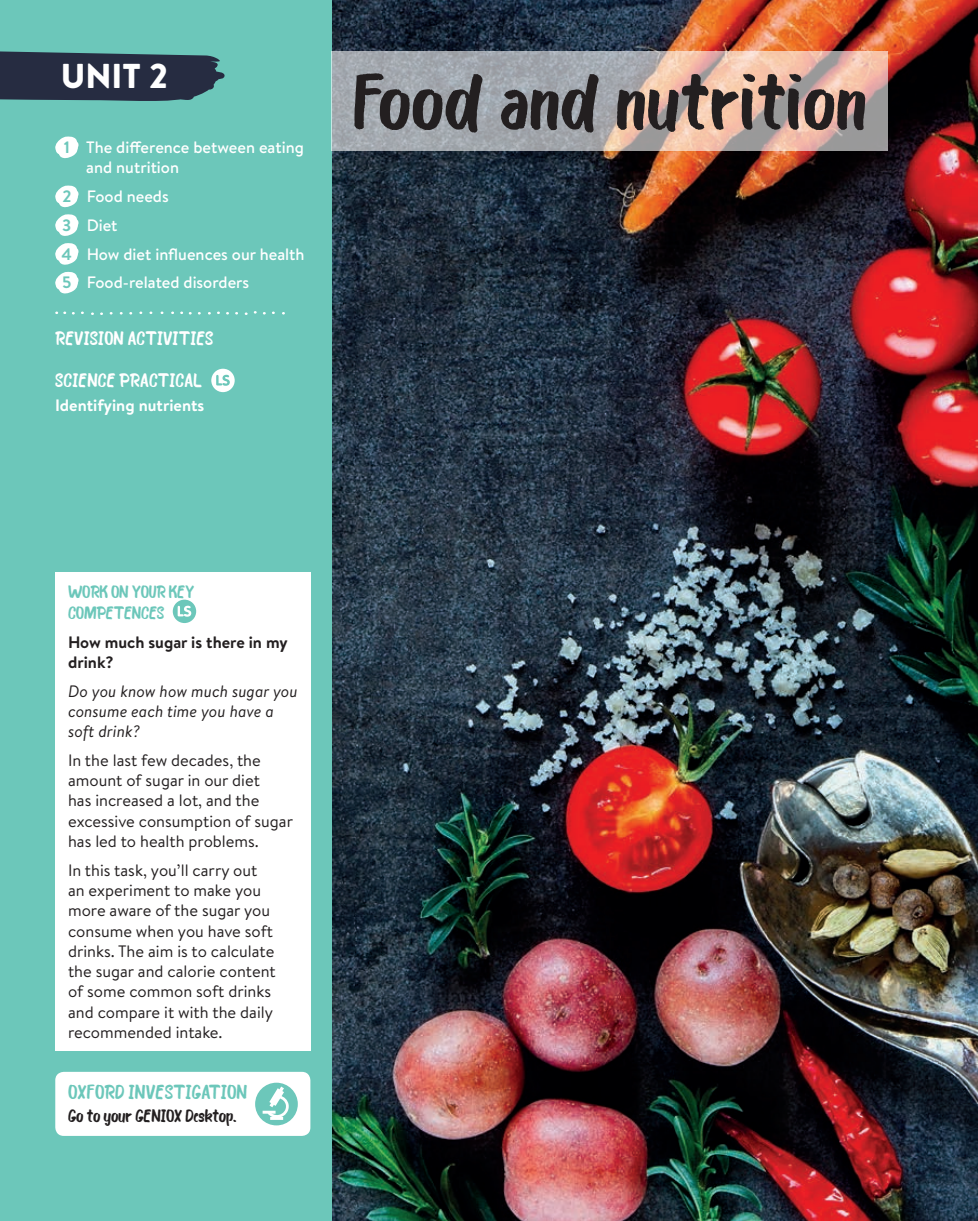
<style>
.page{position:relative;width:978px;height:1221px;background:#fff}
.page>*{position:absolute;margin:0;border:0;box-sizing:border-box;transform-origin:0 0}
.t1{font:76.5px "Bosk";color:#231f20}
.t2{font:900 34.5px "Brandon Text";color:#fff}
.t3{font:19.5px "Bosk";color:#6cc7ba}
._00_APARTADOS_INDICE{font:18.75px "Bosk";color:#fff}
.t4{font:17.25px/21px "Bosk";letter-spacing:-.015em;color:#6cc7ba}
.t5{font:17.25px "Bosk";letter-spacing:-.015em;color:#231f20}
.t6{font:16.5px/20.2px "Brandon Text";color:#231f20}
.t7{font:500 16.5px/20.2px "Brandon Text";color:#fff}
.t8{font:italic 16.5px/20.2px "Brandon Text";color:#231f20}
._00_DESTACADOS_DCOMP{font:700 16.5px/20.2px "Brandon Text";color:#231f20}
._00_SUBAPARTADOS_IND{font:700 16.5px "Brandon Text";color:#fff}
.t9{font:700 16.5px "Brandon Text";color:#6cc7ba}
</style>
<div class="page">
<img style="left:332px;top:0;width:646px;height:1220px">
<div style="left:0;top:0;width:332px;height:1220px;background:#6cc7ba"></div>
<svg style="left:0;top:51px;width:225px;height:50px;background:#2e3e4f"></svg>
<div style="left:55px;top:572px;width:255px;height:478px;background:#fff"></div>
<svg style="left:173px;top:599px;width:23px;height:24px"></svg>
<svg style="left:178px;top:605px;width:13px;height:11px"></svg>
<svg style="left:332px;top:51px;width:556px;height:100px;background:#bcafab"></svg>
<svg style="left:55px;top:136px;width:24px;height:23px"></svg>
<svg style="left:55px;top:185px;width:24px;height:80px"></svg>
<svg style="left:55px;top:271px;width:24px;height:23px"></svg>
<svg style="left:55px;top:311px;width:11px;height:3px"></svg>
<div style="left:211px;top:369px;width:24px;height:23px;background:#fff;border-radius:50%"></div>
<svg style="left:216px;top:375px;width:14px;height:11px"></svg>
<div style="left:55px;top:1071px;width:255px;height:64px;background:#fff;border-radius:9px"></div>
<div style="left:255px;top:1082px;width:43px;height:43px;background:#6cc7ba;border-radius:50%"></div>
<svg style="left:263px;top:1086px;width:28px;height:34px"></svg>
<p class="t2" style="left:61px;top:52px;width:109px">UNIT 2</p>
<p class="t9" style="left:64px;top:136px;width:8px">1</p>
<p class="t7" style="left:86px;top:137px;width:219px">The difference between eating and nutrition</p>
<p class="t9" style="left:62px;top:185px;width:11px">2</p>
<p class="t7" style="left:87px;top:186px;width:83px">Food needs</p>
<p class="t9" style="left:62px;top:214px;width:11px">3</p>
<p class="t7" style="left:87px;top:215px;width:32px">Diet</p>
<p class="t9" style="left:62px;top:242px;width:12px">4</p>
<p class="t7" style="left:87px;top:243px;width:219px">How diet influences our health</p>
<p class="t9" style="left:62px;top:271px;width:11px">5</p>
<p class="t7" style="left:87px;top:272px;width:164px">Food-related disorders</p>
<p class="_00_APARTADOS_INDICE" style="left:55px;top:326px;width:160px">REVISION ACTIVITIES</p>
<p class="_00_APARTADOS_INDICE" style="left:55px;top:368px;width:148px">SCIENCE PRACTICAL</p>
<p class="_00_SUBAPARTADOS_IND" style="left:55px;top:394px;width:151px">Identifying nutrients</p>
<p class="t1" style="left:353px;top:54px;width:515px">Food and nutrition</p>
<p class="t4" style="left:68px;top:581px;width:128px">WORK ON YOUR KEY<br>COMPETENCES</p>
<p class="_00_DESTACADOS_DCOMP" style="left:68px;top:631px;width:221px">How much sugar is there in my drink?</p>
<p class="t8" style="left:68px;top:680px;width:231px">Do you know how much sugar you consume each time you have a soft drink?</p>
<p class="t6" style="left:68px;top:749px;width:227px">In the last few decades, the amount of sugar in our diet<br>has increased a lot, and the excessive consumption of sugar has led to health problems.</p>
<p class="t6" style="left:68px;top:859px;width:209px">In this task, you’ll carry out an experiment to make you more aware of the sugar you consume when you have soft drinks. The aim is to calculate the sugar and calorie content of some common soft drinks and compare it with the daily recommended intake.</p>
<p class="t3" style="left:68px;top:1079px;width:181px">OXFORD INVESTIGATION</p>
<p class="t5" style="left:68px;top:1104px;width:170px">Go to your GENIOX Desktop.</p>
</div>
